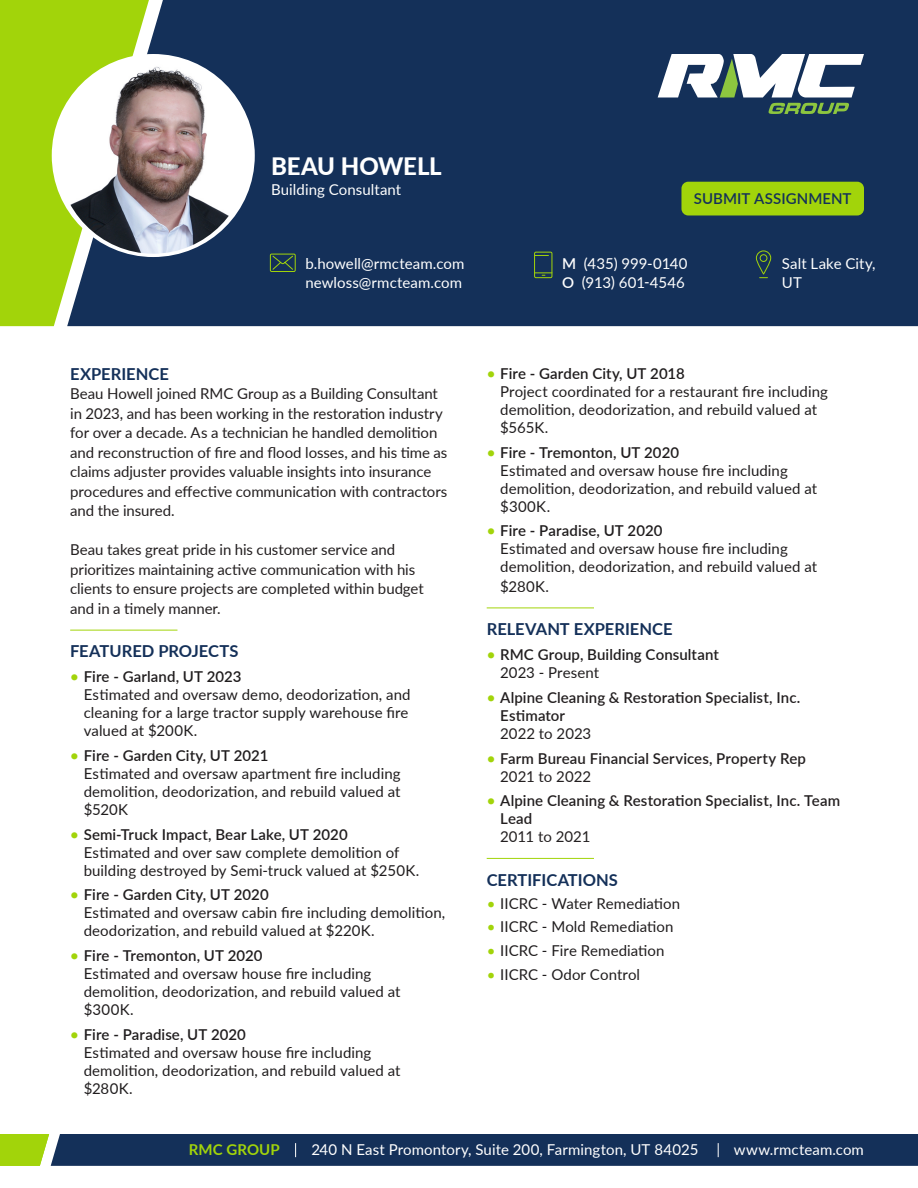
<style>
.page{position:relative;width:918px;height:1188px;background:#fff}
.page>*{position:absolute;margin:0;border:0;box-sizing:border-box;transform-origin:0 0}
.t1{font:800 24px "Lato";letter-spacing:-.005em;color:#fff}
.t2{font:700 16.5px "Lato";color:#143059}
.t3{font:15px/18px "Lato";letter-spacing:.005em;color:#201d1e}
.t4{font:15px/19.5px "Lato";letter-spacing:-.005em;color:#231f20}
.t5{font:600 15px/18px "Lato";letter-spacing:.01em;color:#231f20}
.t6{font:15px/19.5px "Lato";letter-spacing:.005em;color:#fff}
.t7{font:600 15px/18px "Lato";letter-spacing:.005em;color:#201d1e}
.t8{font:600 15px "Lato";letter-spacing:.005em;color:#143059}
.t9{font:700 15px "Lato";letter-spacing:.01em;color:#a2d40a}
.s1{font-weight:600}
.s2{font-weight:600;color:#a2d40a}
.s3{color:#a2d40a}
.s4{font-weight:400}
</style>
<div class="page">
<div style="left:149px;top:0;width:769px;height:326px;background:#143059"></div>
<svg style="left:0;top:0;width:149px;height:326px;background:#8fbb25"></svg>
<svg style="left:658px;top:54px;width:206px;height:60px"></svg>
<div style="left:681px;top:182px;width:183px;height:33px;background:#a2d40a;border-radius:7px"></div>
<svg style="left:270px;top:253px;width:26px;height:19px"></svg>
<svg style="left:534px;top:251px;width:19px;height:27px"></svg>
<svg style="left:756px;top:250px;width:15px;height:28px"></svg>
<hr style="left:70px;top:630px;width:107px;height:1px;background:#a2d40a">
<hr style="left:487px;top:608px;width:107px;height:1px;background:#a2d40a">
<hr style="left:487px;top:858px;width:107px;height:1px;background:#a2d40a">
<svg style="left:0;top:1134px;width:918px;height:32px;background:#1e3b57"></svg>
<img style="left:58px;top:58px;width:191px;height:196px">
<p class="t1" style="left:271px;top:149px;width:172px">BEAU HOWELL</p>
<p class="t6" style="left:271px;top:179px;width:132px">Building Consultant</p>
<p class="t6" style="left:305px;top:253px;width:161px">b.howell@rmcteam.com</p>
<p class="t6" style="left:305px;top:272px;width:158px">newloss@rmcteam.com</p>
<p class="t8" style="left:694px;top:188px;width:159px">SUBMIT ASSIGNMENT</p>
<p class="t6" style="left:562px;top:253px;width:127px"><span class="s1">M</span> (435) 999-0140<br><span class="s1">O</span> (913) 601-4546</p>
<p class="t6" style="left:782px;top:253px;width:95px">Salt Lake City,<br>UT</p>
<p class="t2" style="left:70px;top:362px;width:100px">EXPERIENCE</p>
<p class="t4" style="left:70px;top:384px;width:379px">Beau Howell joined RMC Group as a Building Consultant in 2023, and has been working in the restoration industry for over a decade. As a technician he handled demolition and reconstruction of fire and flood losses, and his time as claims adjuster provides valuable insights into insurance procedures and effective communication with contractors and the insured.</p>
<p class="t4" style="left:70px;top:540px;width:355px">Beau takes great pride in his customer service and prioritizes maintaining active communication with his clients to ensure projects are completed within budget and in a timely manner.</p>
<p class="t2" style="left:70px;top:639px;width:170px">FEATURED PROJECTS</p>
<p class="t3" style="left:84px;top:667px;width:328px;text-indent:-14px"><span class="s2">•</span> <span class="s1">Fire - Garland, UT 2023<br></span>Estimated and oversaw demo, deodorization, and cleaning for a large tractor supply warehouse fire valued at $200K.</p>
<p class="t3" style="left:84px;top:746px;width:318px;text-indent:-14px"><span class="s2">•</span> <span class="s1">Fire - Garden City, UT 2021<br></span>Estimated and oversaw apartment fire including demolition, deodorization, and rebuild valued at $520K</p>
<p class="t3" style="left:84px;top:825px;width:337px;text-indent:-14px"><span class="s2">•</span> <span class="s1">Semi-Truck Impact, Bear Lake, UT 2020<br></span>Estimated and over saw complete demolition of building destroyed by Semi-truck valued at $250K.</p>
<p class="t3" style="left:84px;top:885px;width:363px;text-indent:-14px"><span class="s2">•</span> <span class="s1">Fire - Garden City, UT 2020<br></span>Estimated and oversaw cabin fire including demolition, deodorization, and rebuild valued at $220K.</p>
<p class="t3" style="left:84px;top:946px;width:318px;text-indent:-14px"><span class="s2">•</span> <span class="s1">Fire - Tremonton, UT 2020<br></span>Estimated and oversaw house fire including demolition, deodorization, and rebuild valued at $300K.</p>
<p class="t3" style="left:84px;top:1025px;width:318px;text-indent:-14px"><span class="s2">•</span> <span class="s1">Fire - Paradise, UT 2020<br></span>Estimated and oversaw house fire including demolition, deodorization, and rebuild valued at $280K.</p>
<p class="t3" style="left:500px;top:364px;width:329px;text-indent:-14px"><span class="s2">•</span> <span class="s1">Fire - Garden City, UT 2018<br></span>Project coordinated for a restaurant fire including demolition, deodorization, and rebuild valued at $565K.</p>
<p class="t3" style="left:500px;top:442px;width:318px;text-indent:-14px"><span class="s2">•</span> <span class="s1">Fire - Tremonton, UT 2020<br></span>Estimated and oversaw house fire including demolition, deodorization, and rebuild valued at $300K.</p>
<p class="t3" style="left:500px;top:521px;width:318px;text-indent:-14px"><span class="s2">•</span> <span class="s1">Fire - Paradise, UT 2020<br></span>Estimated and oversaw house fire including demolition, deodorization, and rebuild valued at</p>
<p class="t3" style="left:500px;top:577px;width:50px">$280K.</p>
<p class="t2" style="left:487px;top:617px;width:187px">RELEVANT EXPERIENCE</p>
<p class="t7" style="left:500px;top:645px;width:220px;text-indent:-14px"><span class="s3">•</span> RMC Group, Building Consultant<br><span class="s4">2023 - Present</span></p>
<p class="t5" style="left:500px;top:688px;width:302px;text-indent:-14px"><span class="s3">•</span> Alpine Cleaning &amp; Restoration Specialist, Inc.<br>Estimator<br><span class="s4">2022 to 2023</span></p>
<p class="t5" style="left:500px;top:748px;width:307px;text-indent:-14px"><span class="s3">•</span> Farm Bureau Financial Services, Property Rep<br><span class="s4">2021 to 2022</span></p>
<p class="t5" style="left:500px;top:791px;width:341px;text-indent:-14px"><span class="s3">•</span> Alpine Cleaning &amp; Restoration Specialist, Inc. Team<br>Lead<br><span class="s4">2011 to 2021</span></p>
<p class="t2" style="left:487px;top:868px;width:133px">CERTIFICATIONS</p>
<p class="t3" style="left:487px;top:894px;width:195px"><span class="s3">•</span> IICRC - Water Remediation</p>
<p class="t3" style="left:487px;top:917px;width:188px"><span class="s3">•</span> IICRC - Mold Remediation</p>
<p class="t3" style="left:487px;top:940px;width:179px"><span class="s3">•</span> IICRC - Fire Remediation</p>
<p class="t3" style="left:487px;top:965px;width:155px"><span class="s3">•</span> IICRC - Odor Control</p>
<p class="t9" style="left:189px;top:1138px;width:93px">RMC GROUP</p>
<p class="t6" style="left:311px;top:1139px;width:389px">240 N East Promontory, Suite 200, Farmington, UT 84025</p>
<p class="t6" style="left:734px;top:1139px;width:132px">www.rmcteam.com</p>
</div>
